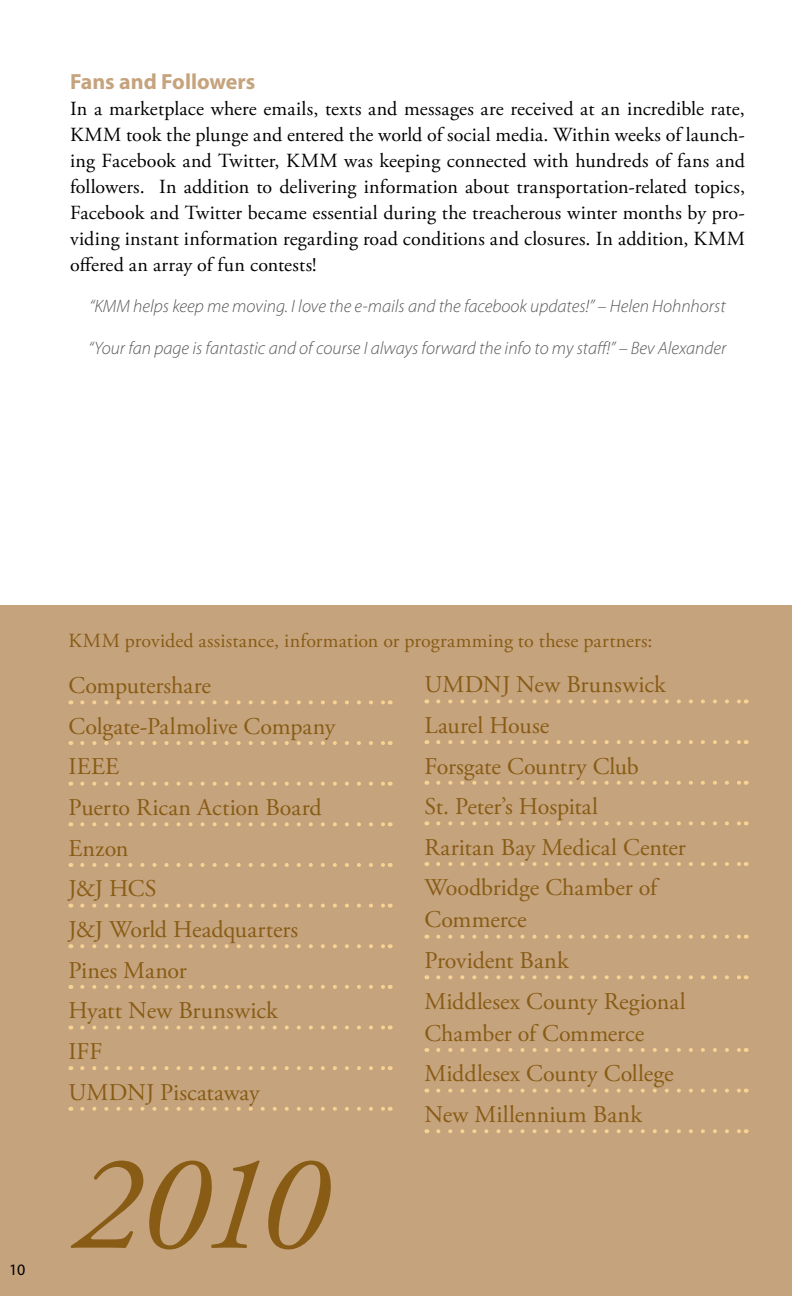
<style>
.page{position:relative;width:792px;height:1296px;background:#fff}
.page>*{position:absolute;margin:0;border:0;box-sizing:border-box;transform-origin:0 0}
.t1{font:italic 136px "Adobe Garamond Pro";color:#885c15}
.t2{font:24px/40.6px "Adobe Garamond Pro";color:#885c15}
.t3{font:700 22px "Myriad Pro";color:#c5a37d}
.t4{font:20px/26px "Adobe Garamond Pro";letter-spacing:.01em;color:#000;text-align:justify}
.t5{font:20px "Adobe Garamond Pro";letter-spacing:.01em;color:#885c15}
.t6{font:italic 300 18px "Myriad Pro";color:#58595b}
.t7{font:16px "Myriad Pro";color:#000}
</style>
<div class="page">
<div style="left:0;top:605px;width:792px;height:691px;background:#c5a37d"></div>
<svg style="left:82px;top:700px;width:302px;height:4px"></svg>
<svg style="left:82px;top:741px;width:302px;height:4px"></svg>
<svg style="left:82px;top:782px;width:302px;height:4px"></svg>
<svg style="left:82px;top:822px;width:302px;height:4px"></svg>
<svg style="left:82px;top:863px;width:302px;height:4px"></svg>
<svg style="left:82px;top:904px;width:302px;height:4px"></svg>
<svg style="left:82px;top:944px;width:302px;height:4px"></svg>
<svg style="left:82px;top:985px;width:302px;height:4px"></svg>
<svg style="left:82px;top:1026px;width:302px;height:4px"></svg>
<svg style="left:82px;top:1066px;width:302px;height:4px"></svg>
<svg style="left:82px;top:1107px;width:302px;height:4px"></svg>
<svg style="left:438px;top:699px;width:302px;height:4px"></svg>
<svg style="left:438px;top:740px;width:302px;height:4px"></svg>
<svg style="left:438px;top:781px;width:302px;height:4px"></svg>
<svg style="left:438px;top:821px;width:302px;height:4px"></svg>
<svg style="left:438px;top:862px;width:302px;height:4px"></svg>
<svg style="left:438px;top:935px;width:302px;height:4px"></svg>
<svg style="left:438px;top:975px;width:302px;height:4px"></svg>
<svg style="left:438px;top:1048px;width:302px;height:4px"></svg>
<svg style="left:438px;top:1089px;width:302px;height:4px"></svg>
<svg style="left:438px;top:1129px;width:302px;height:4px"></svg>
<p class="t3" style="left:70px;top:67px;width:187px">Fans and Followers</p>
<p class="t4" style="left:70px;top:96px;width:677px">In a marketplace where emails, texts and messages are received at an incredible rate, KMM took the plunge and entered the world of social media. Within weeks of launch&shy;ing Facebook and Twitter, KMM was keeping connected with hundreds of fans and followers. In addition to delivering information about transportation-related topics, Facebook and Twitter became essential during the treacherous winter months by pro&shy;viding instant information regarding road conditions and closures. In addition, KMM offered an array of fun contests!</p>
<p class="t6" style="left:89px;top:295px;width:638px">“KMM helps keep me moving. I love the e-mails and the facebook updates!” – Helen Hohnhorst</p>
<p class="t6" style="left:89px;top:337px;width:639px">“Your fan page is fantastic and of course I always forward the info to my staff!” – Bev Alexander</p>
<p class="t7" style="left:9px;top:1260px;width:18px">10</p>
<p class="t5" style="left:68px;top:628px;width:586px">KMM provided assistance, information or programming to these partners:</p>
<p class="t2" style="left:68px;top:666px;width:268px">Computershare<br>Colgate-Palmolive Company<br>IEEE<br>Puerto Rican Action Board<br>Enzon<br>J&amp;J HCS<br>J&amp;J World Headquarters<br>Pines Manor<br>Hyatt New Brunswick<br>IFF<br>UMDNJ Piscataway</p>
<p class="t2" style="left:424px;top:665px;width:263px">UMDNJ New Brunswick<br>Laurel House<br>Forsgate Country Club<br>St. Peter’s Hospital<br>Raritan Bay Medical Center<br>Woodbridge Chamber of</p>
<p class="t2" style="left:424px;top:900px;width:263px">Commerce<br>Provident Bank<br>Middlesex County Regional</p>
<p class="t2" style="left:424px;top:1014px;width:251px">Chamber of Commerce<br>Middlesex County College<br>New Millennium Bank</p>
<h1 class="t1" style="left:72px;top:1123px;width:256px">2010</h1>
</div>
